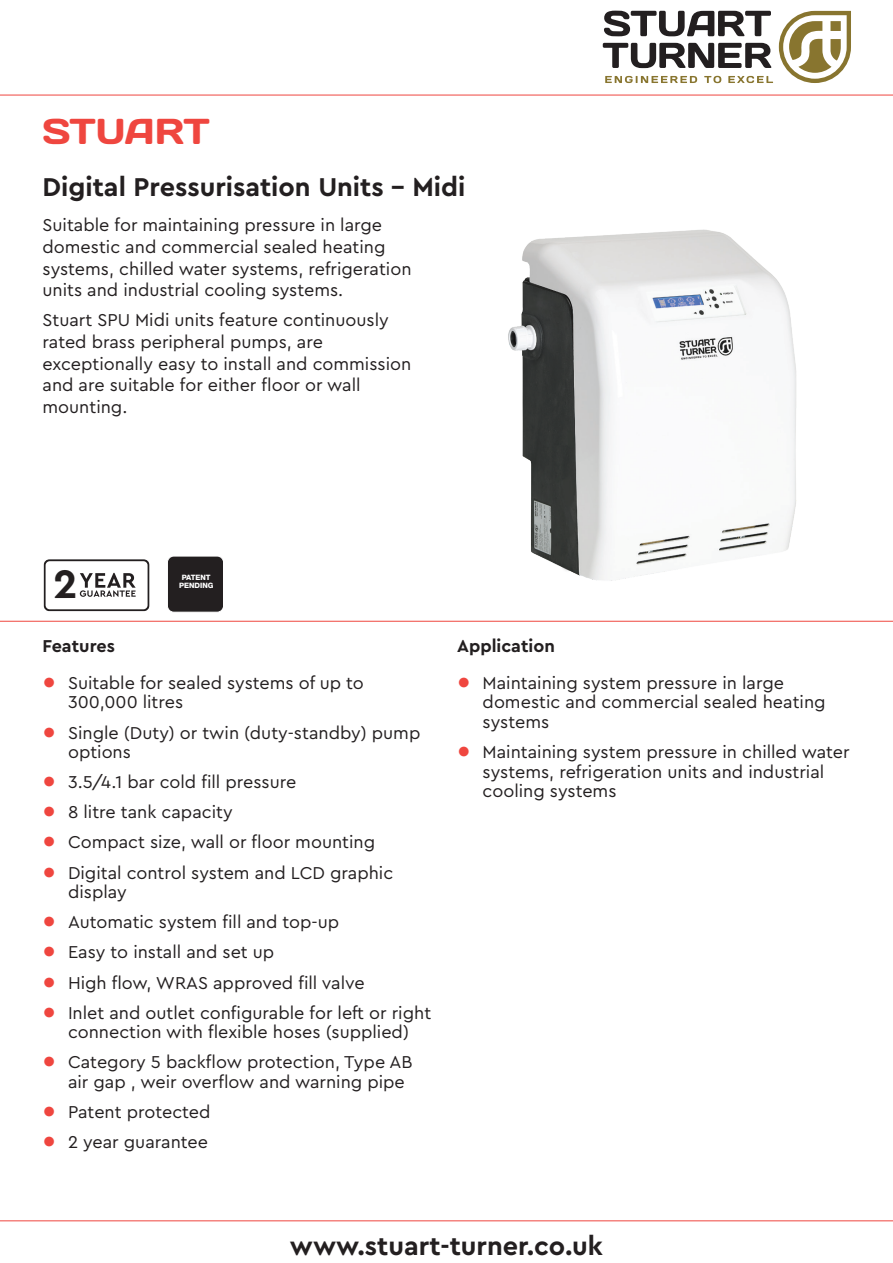
<style>
.page{position:relative;width:893px;height:1263px;background:#fff}
.page>*{position:absolute;margin:0;border:0;box-sizing:border-box;transform-origin:0 0}
.t1{font:700 41.7px "Cera Pro";color:#231f20}
.t2{font:36px "Days";letter-spacing:-.01em;color:#ef463f}
.t3{font:700 27px "Cera Pro";color:#231f20}
.Body{font:18px/19.5px "Cera Pro";color:#231f20}
.Text_-_Sub_Heading{font:700 18px "Cera Pro";color:#231f20}
.t4{font:800 7.35px/8.9px "Helvetica Neue LT";color:#fff;text-align:center}
.s1{font-family:"Helvetica Neue LT";font-size:27px;color:#ef463f}
</style>
<div class="page">
<hr style="left:0;top:95px;width:893px;height:1px;background:#ef463f">
<hr style="left:0;top:1220px;width:893px;height:1px;background:#ef463f">
<hr style="left:0;top:621px;width:893px;height:1px;background:#ef463f">
<svg style="left:604px;top:11px;width:167px;height:25px"></svg>
<svg style="left:603px;top:43px;width:168px;height:25px"></svg>
<svg style="left:605px;top:76px;width:92px;height:7px"></svg>
<svg style="left:704px;top:76px;width:17px;height:7px"></svg>
<svg style="left:728px;top:76px;width:45px;height:7px"></svg>
<svg style="left:779px;top:11px;width:72px;height:72px"></svg>
<img style="left:508px;top:229px;width:289px;height:352px">
<svg style="left:44px;top:559px;width:106px;height:52px"></svg>
<div style="left:168px;top:557px;width:55px;height:55px;background:#231f20"></div>
<h2 class="t2" style="left:43px;top:109px;width:169px">STUART</h2>
<h3 class="t3" style="left:43px;top:169px;width:424px">Digital Pressurisation Units - Midi</h3>
<p class="Body" style="left:43px;top:214px;width:370px;line-height:21.6px">Suitable for maintaining pressure in large domestic and commercial sealed heating systems, chilled water systems, refrigeration units and industrial cooling systems.</p>
<p class="Body" style="left:43px;top:309px;width:370px;line-height:21.6px">Stuart SPU Midi units feature continuously rated brass peripheral pumps, are exceptionally easy to install and commission and are suitable for either floor or wall mounting.</p>
<p class="t1" style="left:53px;top:556px;width:26px">2</p>
<p class="t4" style="left:179px;top:573px;width:36px">PATENT<br>PENDING</p>
<p class="Text_-_Sub_Heading" style="left:43px;top:634px;width:74px">Features</p>
<p class="Body" style="left:68px;top:672px;width:297px;text-indent:-26px"><span class="s1">•</span> Suitable for sealed systems of up to<br>300,000 litres</p>
<p class="Body" style="left:68px;top:722px;width:354px;text-indent:-26px"><span class="s1">•</span> Single (Duty) or twin (duty-standby) pump options</p>
<p class="Body" style="left:43px;top:772px;width:255px"><span class="s1">•</span> 3.5/4.1 bar cold fill pressure</p>
<p class="Body" style="left:43px;top:802px;width:192px"><span class="s1">•</span> 8 litre tank capacity</p>
<p class="Body" style="left:43px;top:832px;width:334px"><span class="s1">•</span> Compact size, wall or floor mounting</p>
<p class="Body" style="left:68px;top:862px;width:327px;text-indent:-26px"><span class="s1">•</span> Digital control system and LCD graphic display</p>
<p class="Body" style="left:43px;top:912px;width:298px"><span class="s1">•</span> Automatic system fill and top-up</p>
<p class="Body" style="left:43px;top:942px;width:233px"><span class="s1">•</span> Easy to install and set up</p>
<p class="Body" style="left:43px;top:972px;width:324px"><span class="s1">•</span> High flow, WRAS approved fill valve</p>
<p class="Body" style="left:43px;top:1002px;width:390px;text-align:center"><span class="s1">•</span> Inlet and outlet configurable for left or right connection with flexible hoses (supplied)</p>
<p class="Body" style="left:68px;top:1052px;width:346px;text-indent:-26px"><span class="s1">•</span> Category 5 backflow protection, Type AB air gap , weir overflow and warning pipe</p>
<p class="Body" style="left:43px;top:1101px;width:170px"><span class="s1">•</span> Patent protected</p>
<p class="Body" style="left:43px;top:1131px;width:167px"><span class="s1">•</span> 2 year guarantee</p>
<p class="Text_-_Sub_Heading" style="left:457px;top:634px;width:99px">Application</p>
<p class="Body" style="left:483px;top:672px;width:344px;text-indent:-26px"><span class="s1">•</span> Maintaining system pressure in large domestic and commercial sealed heating systems</p>
<p class="Body" style="left:483px;top:741px;width:369px;text-indent:-26px"><span class="s1">•</span> Maintaining system pressure in chilled water systems, refrigeration units and industrial cooling systems</p>
<h3 class="t3" style="left:290px;top:1228px;width:315px">www.stuart-turner.co.uk</h3>
</div>
